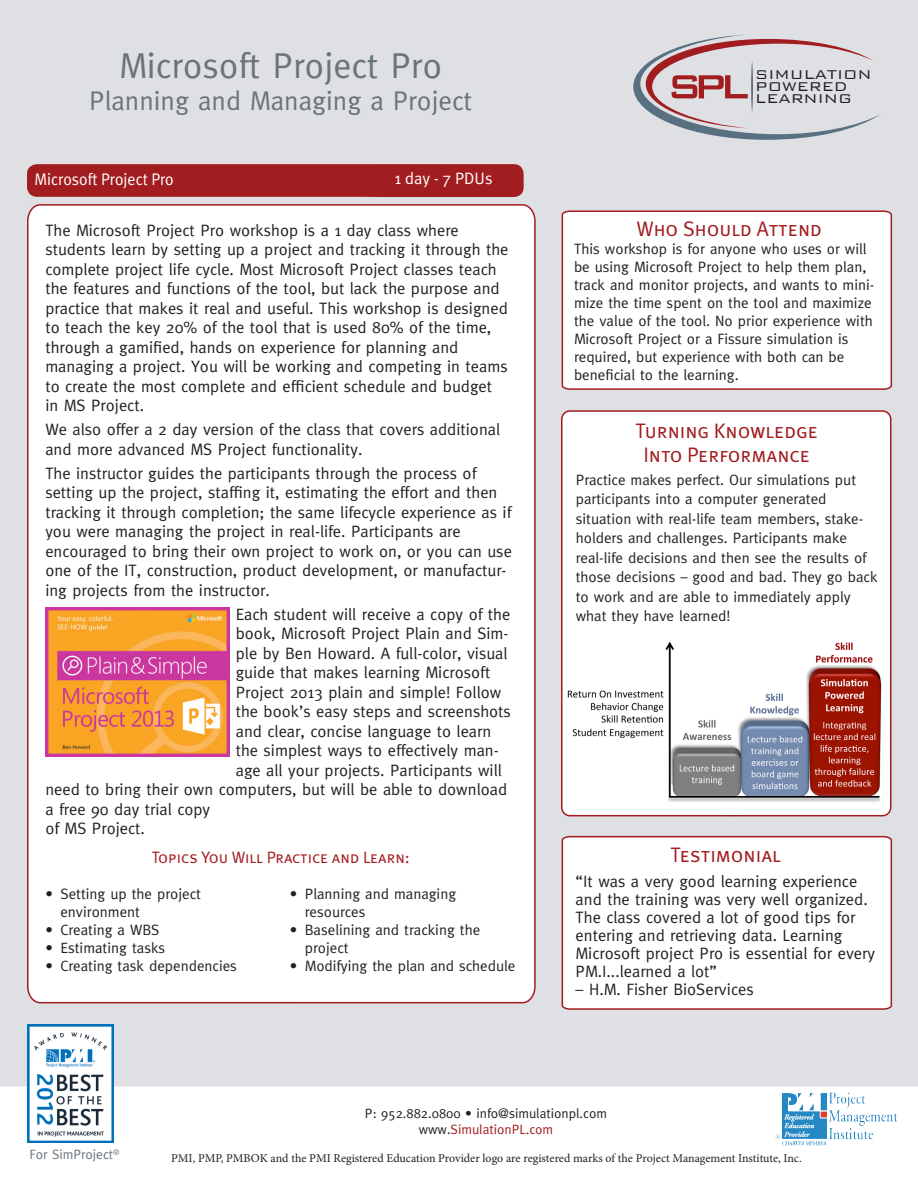
<style>
.page{position:relative;width:918px;height:1188px;background:#fff}
.page>*{position:absolute;margin:0;border:0;box-sizing:border-box;transform-origin:0 0}
.t1{font:36px "Meta Normal";color:#6a747b}
.t2{font:27px "Meta Normal";color:#6a747b}
.t3{font:21px/24px "Meta Plus Normal Caps";color:#a21d20;text-align:center}
.t4{font:300 16.95px "Bank Gothic";color:#231f20}
.t5{font:16.8px "Meta Plus Normal";color:#fff;scale:.95 1}
.t6{font:16.5px/19.5px "Meta Normal";color:#231f20}
.t7{font:16.5px "Meta Plus Normal Caps";color:#a21d20}
.t8{font:16.5px "Meta Plus Normal";color:#fff}
.t9{font:15px/18px "Meta Normal";color:#231f20}
.t10{font:13.5px "Meta Normal";color:#231f20}
.t11{font:13.5px "Meta Normal";color:#a21d20}
.t12{font:13.5px "Meta Normal";color:#6a747b}
.t13{font:12px "Minion Pro";letter-spacing:-.005em;color:#231f20}
.s1{color:#231f20}
</style>
<div class="page">
<div style="left:0;top:0;width:918px;height:1086px;background:#dee0e3"></div>
<div style="left:27px;top:204px;width:509px;height:800px;background:#fff"></div>
<div style="left:561px;top:210px;width:332px;height:180px;background:#fff"></div>
<div style="left:561px;top:410px;width:331px;height:407px;background:#fff"></div>
<div style="left:561px;top:835px;width:332px;height:175px;background:#fff"></div>
<img style="left:27px;top:1025px;width:86px;height:117px">
<div style="left:27px;top:164px;width:355px;height:33px;background:#a21d20"></div>
<div style="left:375px;top:164px;width:149px;height:33px;background:#a21d20;border-radius:10px"></div>
<img style="left:782px;top:1092px;width:83px;height:47px">
<img style="left:566px;top:638px;width:319px;height:165px">
<img style="left:45px;top:607px;width:184px;height:149px">
<svg style="left:633px;top:35px;width:248px;height:105px"></svg>
<p class="t1" style="left:119px;top:45px;width:324px">Microsoft Project Pro</p>
<p class="t2" style="left:89px;top:85px;width:385px">Planning and Managing a Project</p>
<p class="t5" style="left:34px;top:169px;width:148px">Microsoft Project Pro</p>
<p class="t8" style="left:395px;top:169px;width:99px">1 day - 7 PDUs</p>
<p class="t6" style="left:45px;top:220px;width:465px">The Microsoft Project Pro workshop is a 1 day class where students learn by setting up a project and tracking it through the complete project life cycle. Most Microsoft Project classes teach the features and functions of the tool, but lack the purpose and practice that makes it real and useful. This workshop is designed to teach the key 20% of the tool that is used 80% of the time, through a gamified, hands on experience for planning and managing a project. You will be working and competing in teams to create the most complete and efficient schedule and budget in MS Project.</p>
<p class="t6" style="left:45px;top:419px;width:456px">We also offer a 2 day version of the class that covers additional and more advanced MS Project functionality.</p>
<p class="t6" style="left:45px;top:463px;width:468px">The instructor guides the participants through the process of setting up the project, staffing it, estimating the effort and then tracking it through completion; the same lifecycle experience as if you were managing the project in real-life. Participants are encouraged to bring their own project to work on, or you can use one of the IT, construction, product development, or manufactur&shy;ing projects from the instructor.</p>
<p class="t6" style="left:236px;top:604px;width:276px">Each student will receive a copy of the</p>
<p class="t6" style="left:236px;top:624px;width:274px">book, Microsoft Project Plain and Sim-</p>
<p class="t6" style="left:236px;top:643px;width:273px">ple by Ben Howard. A full-color, visual</p>
<p class="t6" style="left:236px;top:663px;width:256px">guide that makes learning Microsoft</p>
<p class="t6" style="left:236px;top:682px;width:267px">Project 2013 plain and simple! Follow</p>
<p class="t6" style="left:236px;top:702px;width:277px">the book’s easy steps and screenshots</p>
<p class="t6" style="left:236px;top:721px;width:257px">and clear, concise language to learn</p>
<p class="t6" style="left:236px;top:741px;width:265px">the simplest ways to effectively man-</p>
<p class="t6" style="left:236px;top:760px;width:268px">age all your projects. Participants will</p>
<p class="t6" style="left:45px;top:780px;width:463px">need to bring their own computers, but will be able to download</p>
<p class="t6" style="left:45px;top:799px;width:166px">a free 90 day trial copy</p>
<p class="t6" style="left:45px;top:819px;width:101px">of MS Project.</p>
<p class="t7" style="left:152px;top:848px;width:260px">Topics You Will Practice and Learn:</p>
<p class="t9" style="left:60px;top:885px;width:142px;text-indent:-15px">• Setting up the project environment</p>
<p class="t9" style="left:45px;top:921px;width:116px">• Creating a WBS</p>
<p class="t9" style="left:45px;top:939px;width:121px">• Estimating tasks</p>
<p class="t9" style="left:45px;top:957px;width:193px">• Creating task dependencies</p>
<p class="t9" style="left:305px;top:885px;width:153px;text-indent:-15px">• Planning and managing resources</p>
<p class="t9" style="left:305px;top:921px;width:177px;text-indent:-15px">• Baselining and tracking the project</p>
<p class="t9" style="left:290px;top:957px;width:227px">• Modifying the plan and schedule</p>
<p class="t4" style="left:755px;top:62px;width:118px">SIMULATION</p>
<p class="t4" style="left:755px;top:74px;width:94px">POWERED</p>
<p class="t4" style="left:755px;top:86px;width:98px">LEARNING</p>
<p class="t3" style="left:636px;top:217px;width:187px">Who Should Attend</p>
<p class="t9" style="left:574px;top:240px;width:302px">This workshop is for anyone who uses or will be using Microsoft Project to help them plan, track and monitor projects, and wants to mini&shy;mize the time spent on the tool and maximize the value of the tool. No prior experience with Microsoft Project or a Fissure simulation is required, but experience with both can be beneficial to the learning.</p>
<p class="t3" style="left:635px;top:419px;width:184px">Turning Knowledge<br>Into Performance</p>
<p class="t9" style="left:576px;top:470px;width:303px;line-height:19.5px">Practice makes perfect. Our simulations put participants into a computer generated situation with real-life team members, stake&shy;holders and challenges. Participants make real-life decisions and then see the results of those decisions – good and bad. They go back to work and are able to immediately apply what they have learned!</p>
<p class="t3" style="left:671px;top:842px;width:112px">Testimonial</p>
<p class="t6" style="left:576px;top:872px;width:301px;line-height:18px">“It was a very good learning experience and the training was very well organized.<br>The class covered a lot of good tips for entering and retrieving data. Learning Microsoft project Pro is essential for every PM.I...learned a lot”</p>
<p class="t6" style="left:576px;top:979px;width:180px">– H.M. Fisher BioServices</p>
<p class="t12" style="left:30px;top:1147px;width:91px">For SimProject<sup>®</sup></p>
<p class="t10" style="left:365px;top:1105px;width:244px">P: 952.882.0800 • info@simulationpl.com</p>
<p class="t11" style="left:419px;top:1121px;width:136px"><span class="s1">www.</span>SimulationPL.com</p>
<p class="t13" style="left:171px;top:1150px;width:632px">PMI, PMP, PMBOK and the PMI Registered Education Provider logo are registered marks of the Project Management Institute, Inc.</p>
</div>
